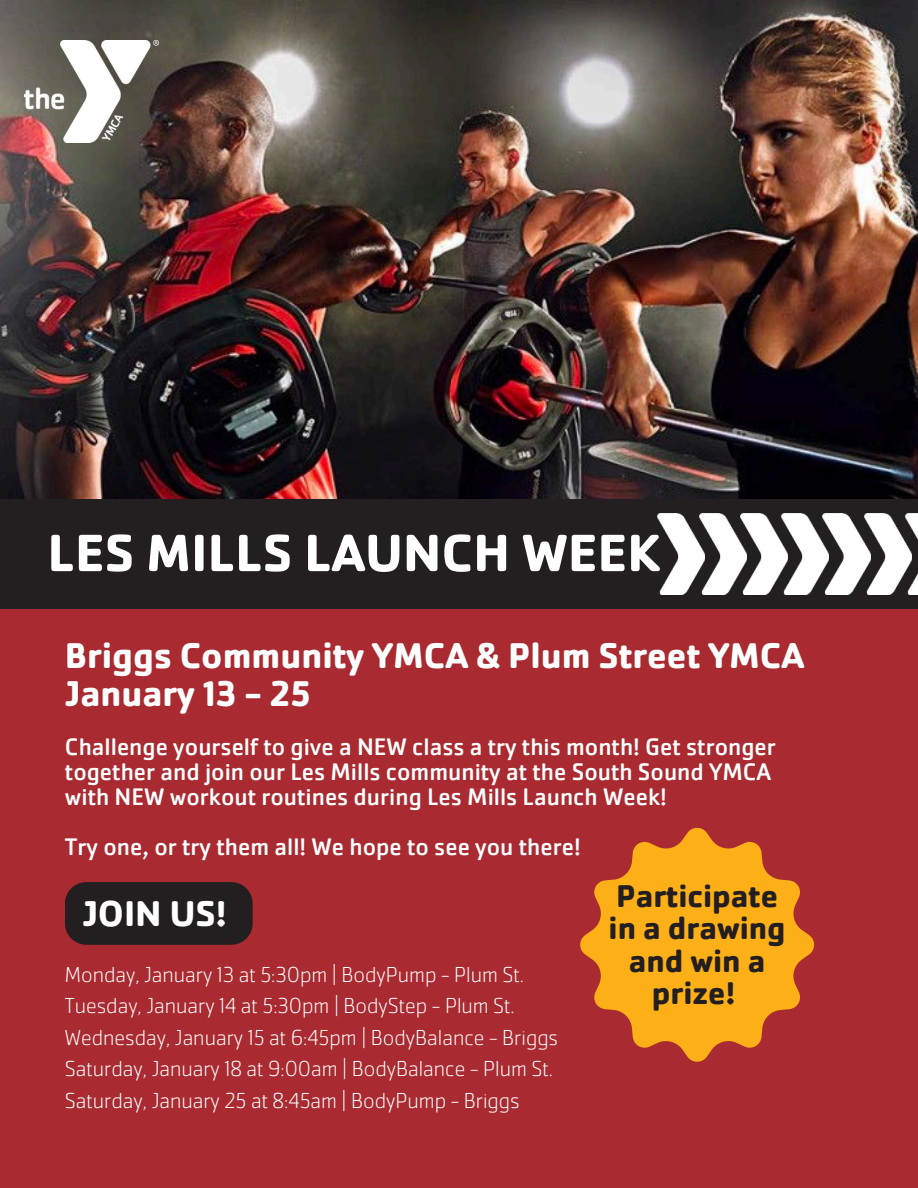
<style>
.page{position:relative;width:918px;height:1188px;background:#a92b31}
.page>*{position:absolute;margin:0;border:0;box-sizing:border-box;transform-origin:0 0}
.t1{font:700 54.45px "Cachet Pro";color:#fff}
.t2{font:700 37.2px/38px "Cachet Pro";color:#fff}
.t3{font:700 32.7px/32.5px "Cachet Pro";color:#231f20;text-align:center}
.t4{font:24.9px/24.9px "Cachet Pro";color:#fff}
.t5{font:200 22.5px/31.5px "Cachet Pro";color:#fff}
</style>
<div class="page">
<img style="left:0;top:0;width:918px;height:499px">
<div style="left:0;top:499px;width:918px;height:109px;background:#231f20"></div>
<img style="left:25px;top:41px;width:134px;height:102px">
<img style="left:658px;top:513px;width:41px;height:81px">
<img style="left:699px;top:513px;width:41px;height:81px">
<img style="left:740px;top:513px;width:42px;height:81px">
<img style="left:782px;top:513px;width:41px;height:81px">
<img style="left:823px;top:513px;width:41px;height:81px">
<img style="left:864px;top:513px;width:41px;height:81px">
<img style="left:905px;top:513px;width:13px;height:81px">
<div style="left:65px;top:882px;width:188px;height:63px;background:#231f20"></div>
<svg style="left:580px;top:828px;width:234px;height:234px;fill:#fcaf17"></svg>
<h1 class="t1" style="left:47px;top:519px;width:615px">LES MILLS LAUNCH WEEK</h1>
<h2 class="t2" style="left:65px;top:636px;width:741px">Briggs Community YMCA &amp; Plum Street YMCA<br>January 13 - 25</h2>
<p class="t4" style="left:65px;top:735px;width:713px">Challenge yourself to give a NEW class a try this month! Get stronger together and join our Les Mills community at the South Sound YMCA with NEW workout routines during Les Mills Launch Week!</p>
<p class="t4" style="left:65px;top:834px;width:517px">Try one, or try them all! We hope to see you there!</p>
<h2 class="t2" style="left:82px;top:894px;width:146px">JOIN US!</h2>
<p class="t5" style="left:65px;top:959px;width:495px">Monday, January 13 at 5:30pm | BodyPump - Plum St.<br>Tuesday, January 14 at 5:30pm | BodyStep - Plum St.<br>Wednesday, January 15 at 6:45pm | BodyBalance - Briggs Saturday, January 18 at 9:00am | BodyBalance - Plum St.<br>Saturday, January 25 at 8:45am | BodyPump - Briggs</p>
<h3 class="t3" style="left:609px;top:879px;width:179px">Participate in a drawing and win a prize!</h3>
</div>
